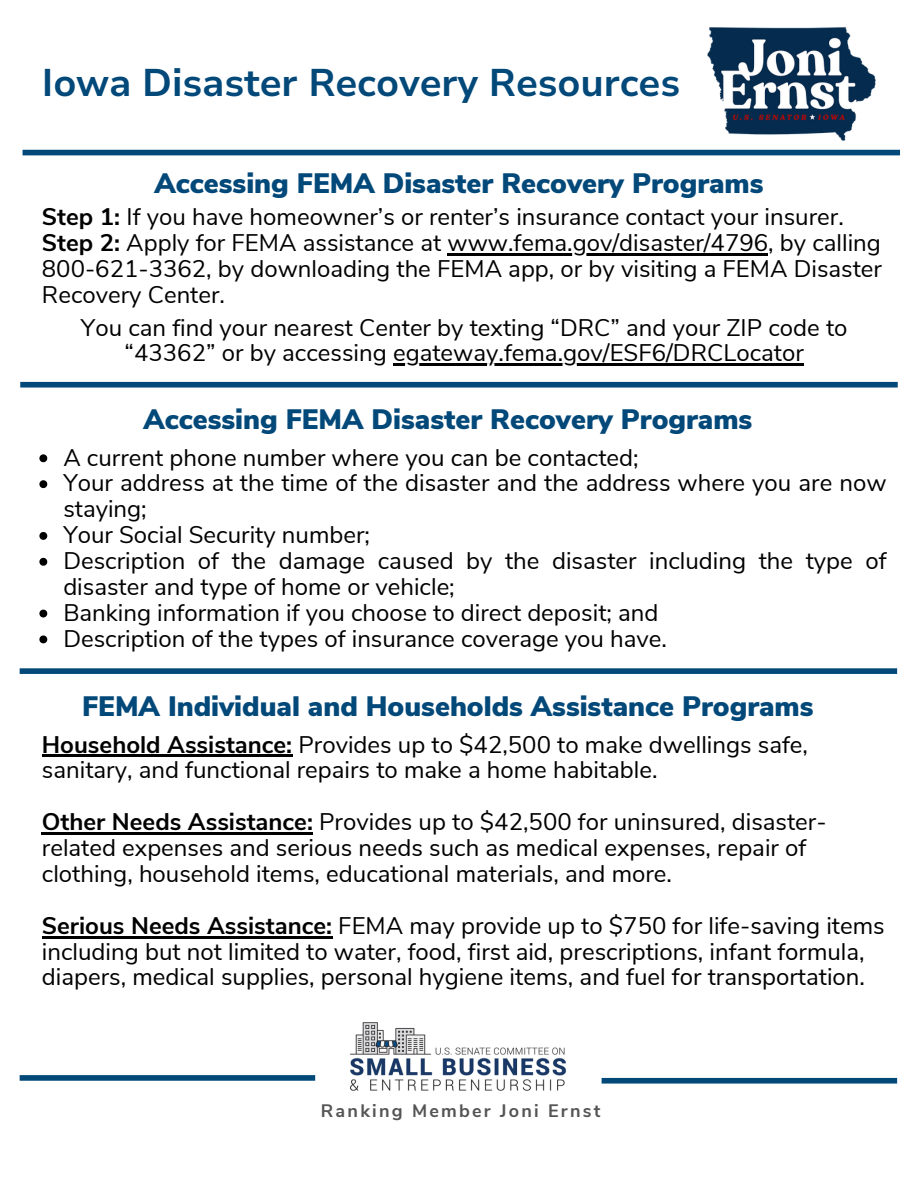
<style>
.page{position:relative;width:918px;height:1188px;background:#fff}
.page>*{position:absolute;margin:0;border:0;box-sizing:border-box;transform-origin:0 0}
.t1{font:700 38.55px "Nunito Sans 10 pt";letter-spacing:-.005em;color:#024879}
.t2{font:900 28.05px "Nunito Sans";color:#024879}
.t3{font:24px/25.8px "Nunito Sans";color:#000}
.t4{font:700 18px "Nunito Sans";letter-spacing:.125em;color:#545454}
.s1{font-weight:700}
</style>
<div class="page">
<svg style="left:39px;top:454px;width:8px;height:8px"></svg>
<svg style="left:39px;top:480px;width:8px;height:8px"></svg>
<svg style="left:39px;top:532px;width:8px;height:8px"></svg>
<svg style="left:39px;top:558px;width:8px;height:8px"></svg>
<svg style="left:39px;top:610px;width:8px;height:7px"></svg>
<svg style="left:39px;top:635px;width:8px;height:8px"></svg>
<div style="left:20px;top:668px;width:877px;height:6px;background:#024879"></div>
<hr style="left:42px;top:755px;width:250px;height:2px;background:#000">
<hr style="left:42px;top:832px;width:271px;height:3px;background:#000">
<hr style="left:42px;top:936px;width:290px;height:2px;background:#000">
<div style="left:20px;top:1075px;width:295px;height:6px;background:#024879"></div>
<img style="left:350px;top:1022px;width:217px;height:69px">
<div style="left:602px;top:1078px;width:295px;height:6px;background:#024879"></div>
<div style="left:20px;top:382px;width:878px;height:6px;background:#024879"></div>
<div style="left:23px;top:150px;width:877px;height:5px;background:#024879"></div>
<img style="left:707px;top:27px;width:169px;height:114px">
<hr style="left:448px;top:253px;width:320px;height:3px;background:#000">
<hr style="left:393px;top:364px;width:411px;height:2px;background:#000">
<h2 class="t1" style="left:42px;top:57px;width:640px">Iowa Disaster Recovery Resources</h2>
<p class="t2" style="left:155px;top:165px;width:610px">Accessing FEMA Disaster Recovery Programs</p>
<h3 class="t3" style="left:42px;top:205px;width:841px"><span class="s1">Step 1:</span> If you have homeowner’s or renter’s insurance contact your insurer.<br><span class="s1">Step 2:</span> Apply for FEMA assistance at www.fema.gov/disaster/4796, by calling</h3>
<h3 class="t3" style="left:42px;top:256px;width:842px">800-621-3362, by downloading the FEMA app, or by visiting a FEMA Disaster<br>Recovery Center.</h3>
<p class="t3" style="left:81px;top:315px;width:768px;text-align:center">You can find your nearest Center by texting “DRC” and your ZIP code to “43362” or by accessing egateway.fema.gov/ESF6/DRCLocator</p>
<p class="t2" style="left:143px;top:401px;width:610px">Accessing FEMA Disaster Recovery Programs</p>
<h1 class="t3" style="left:63px;top:445px;width:577px">A current phone number where you can be contacted;</h1>
<p class="t3" style="left:63px;top:471px;width:825px">Your address at the time of the disaster and the address where you are now staying;</p>
<h2 class="t3" style="left:63px;top:522px;width:308px">Your Social Security number;</h2>
<h3 class="t3" style="left:63px;top:548px;width:825px">Description of the damage caused by the disaster including the type of disaster and type of home or vehicle;</h3>
<h3 class="t3" style="left:63px;top:600px;width:597px">Banking information if you choose to direct deposit; and</h3>
<h2 class="t3" style="left:63px;top:626px;width:605px">Description of the types of insurance coverage you have.</h2>
<p class="t2" style="left:82px;top:688px;width:733px">FEMA Individual and Households Assistance Programs</p>
<p class="t3" style="left:42px;top:732px;width:768px"><span class="s1">Household Assistance:</span> Provides up to $42,500 to make dwellings safe, sanitary, and functional repairs to make a home habitable.</p>
<p class="t3" style="left:42px;top:809px;width:786px"><span class="s1">Other Needs Assistance:</span> Provides up to $42,500 for uninsured, disaster&shy;related expenses and serious needs such as medical expenses, repair of clothing, household items, educational materials, and more.</p>
<p class="t3" style="left:42px;top:913px;width:844px"><span class="s1">Serious Needs Assistance:</span> FEMA may provide up to $750 for life-saving items including but not limited to water, food, first aid, prescriptions, infant formula, diapers, medical supplies, personal hygiene items, and fuel for transportation.</p>
<h3 class="t4" style="left:321px;top:1099px;width:281px">Ranking Member Joni Ernst</h3>
</div>
